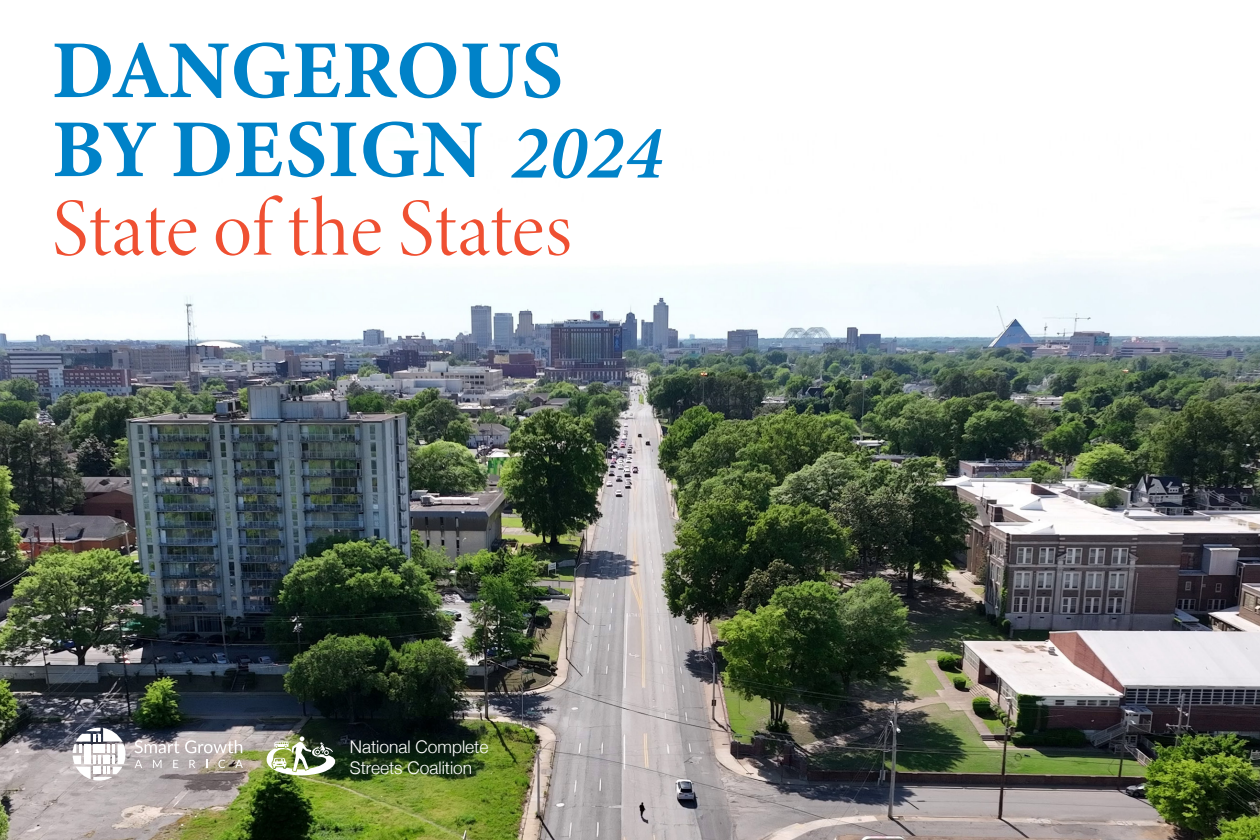
<style>
.page{position:relative;width:1260px;height:840px;background:#fff}
.page>*{position:absolute;margin:0;border:0;box-sizing:border-box;transform-origin:0 0}
.t1{font:82.25px "Minion Variable Concept";letter-spacing:.005em;color:#0082c8}
.t2{font:82.25px "Minion Variable Concept";color:#ef5032}
.t3{font:300 17.32px/20.8px "Helvetica Neue";color:#fff}
.s1{font-style:italic;font-size:77px}
</style>
<div class="page">
<img style="left:0;top:264px;width:1260px;height:576px">
<svg style="left:73px;top:728px;width:53px;height:53px"></svg>
<svg style="left:134px;top:740px;width:108px;height:13px"></svg>
<svg style="left:135px;top:760px;width:7px;height:8px"></svg>
<svg style="left:153px;top:760px;width:9px;height:8px"></svg>
<svg style="left:173px;top:760px;width:5px;height:8px"></svg>
<svg style="left:189px;top:760px;width:6px;height:8px"></svg>
<svg style="left:218px;top:760px;width:7px;height:8px"></svg>
<svg style="left:235px;top:760px;width:8px;height:8px"></svg>
<img style="left:267px;top:736px;width:68px;height:40px">
<p class="t1" style="left:51px;top:13px;width:514px">DANGEROUS</p>
<p class="t1" style="left:52px;top:92px;width:613px">BY DESIGN <span class="s1">2024</span></p>
<p class="t2" style="left:52px;top:171px;width:522px">State of the States</p>
<p class="t3" style="left:350px;top:735px;width:140px">National Complete<br>Streets Coalition</p>
</div>
